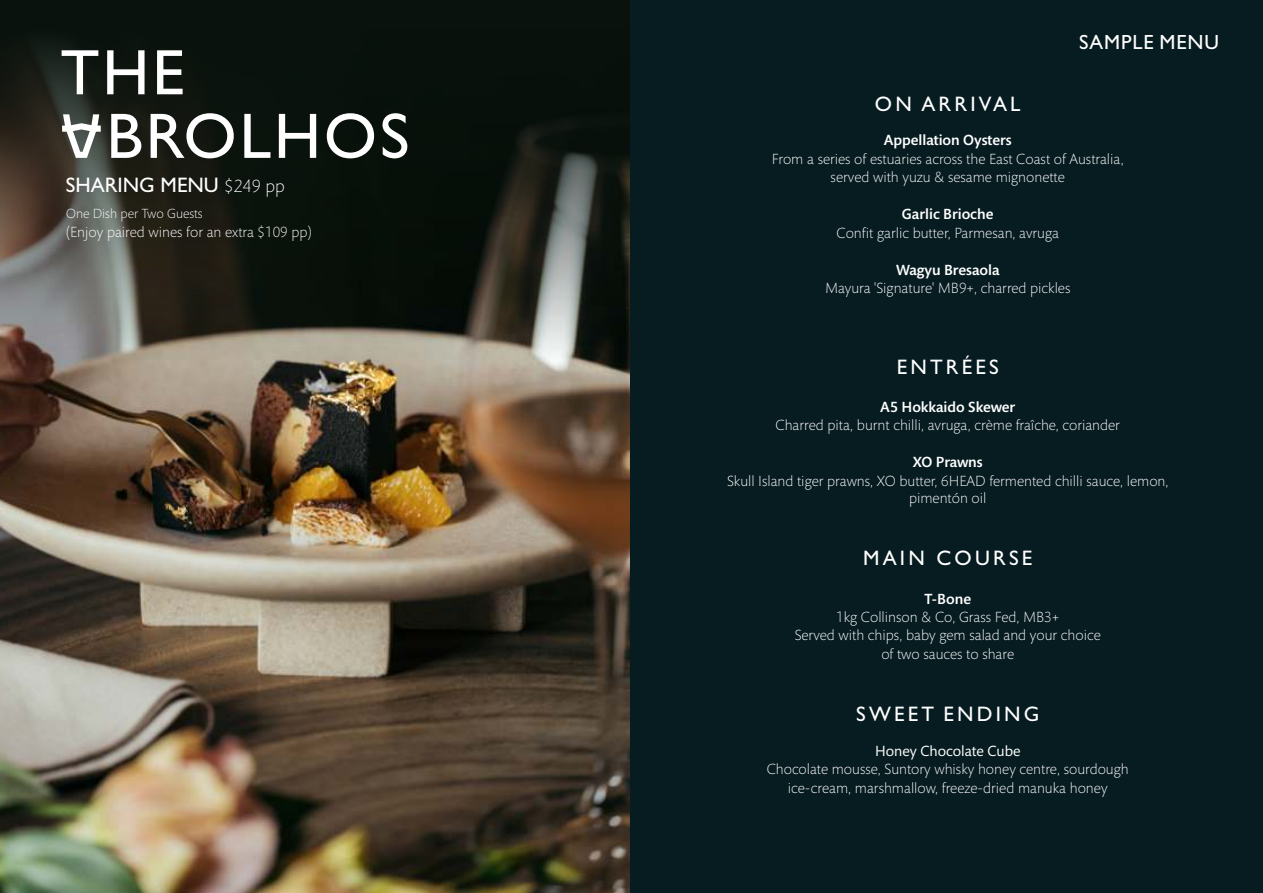
<style>
.page{position:relative;width:1263px;height:893px;background:#071c21}
.page>*{position:absolute;margin:0;border:0;box-sizing:border-box;transform-origin:0 0}
.t1{font:64.5px/63.6px "Gill Sans";letter-spacing:.045em;color:#fff}
.t2{font:21px "Gill Sans";letter-spacing:.155em;color:#fff}
.t3{font:21px "Gill Sans";color:#fff}
.t4{font:20.55px "Gill Sans";letter-spacing:.045em;color:#fff}
.t5{font:300 15px/18.5px "Mundo Sans Std";color:#fff;text-align:center}
.t6{font:500 15px "Mundo Sans Std";color:#fff}
.t7{font:15px "Mundo Sans Std";color:#fff}
.t8{font:300 13.5px "Mundo Sans Std";color:#fff}
.s1{font-family:"Mundo Sans Std";font-weight:300;font-size:18px}
</style>
<div class="page">
<img style="left:0;top:452px;width:630px;height:441px">
<img style="left:0;top:0;width:630px;height:452px">
<svg style="left:62px;top:114px;width:39px;height:44px;background:#91938f"></svg>
<h1 class="t1" style="left:106px;top:48px;width:304px;text-indent:-46px">THE<br>BROLHOS</h1>
<h2 class="t3" style="left:66px;top:177px;width:220px">SHARING MENU <span class="s1">$249 pp</span></h2>
<p class="t8" style="left:66px;top:208px;width:138px">One Dish per Two Guests</p>
<p class="t5" style="left:66px;top:225px;width:247px">(Enjoy paired wines for an extra $109 pp)</p>
<h3 class="t4" style="left:1079px;top:35px;width:141px">SAMPLE MENU</h3>
<h2 class="t2" style="left:875px;top:96px;width:147px">ON ARRIVAL</h2>
<p class="t6" style="left:884px;top:134px;width:129px">Appellation Oysters</p>
<p class="t5" style="left:772px;top:151px;width:353px">From a series of estuaries across the East Coast of Australia, served with yuzu &amp; sesame mignonette</p>
<p class="t6" style="left:902px;top:208px;width:93px">Garlic Brioche</p>
<p class="t5" style="left:836px;top:225px;width:224px">Confit garlic butter, Parmesan, avruga</p>
<p class="t6" style="left:896px;top:264px;width:105px">Wagyu Bresaola</p>
<p class="t5" style="left:825px;top:281px;width:247px">Mayura 'Signature' MB9+, charred pickles</p>
<h2 class="t2" style="left:897px;top:359px;width:104px">ENTRÉES</h2>
<p class="t6" style="left:880px;top:401px;width:136px">A5 Hokkaido Skewer</p>
<p class="t5" style="left:775px;top:417px;width:346px">Charred pita, burnt chilli, avruga, crème fraîche, coriander</p>
<p class="t6" style="left:913px;top:456px;width:71px">XO Prawns</p>
<p class="t5" style="left:727px;top:473px;width:443px;line-height:17.9px">Skull Island tiger prawns, XO butter, 6HEAD fermented chilli sauce, lemon, pimentón oil</p>
<h2 class="t2" style="left:863px;top:551px;width:171px">MAIN COURSE</h2>
<p class="t6" style="left:924px;top:593px;width:48px">T-Bone</p>
<p class="t5" style="left:795px;top:609px;width:308px">1kg Collinson &amp; Co, Grass Fed, MB3+<br>Served with chips, baby gem salad and your choice of two sauces to share</p>
<h2 class="t2" style="left:856px;top:707px;width:185px">SWEET ENDING</h2>
<p class="t7" style="left:875px;top:745px;width:147px">Honey Chocolate Cube</p>
<p class="t5" style="left:767px;top:761px;width:363px">Chocolate mousse, Suntory whisky honey centre, sourdough ice-cream, marshmallow, freeze-dried manuka honey</p>
</div>
